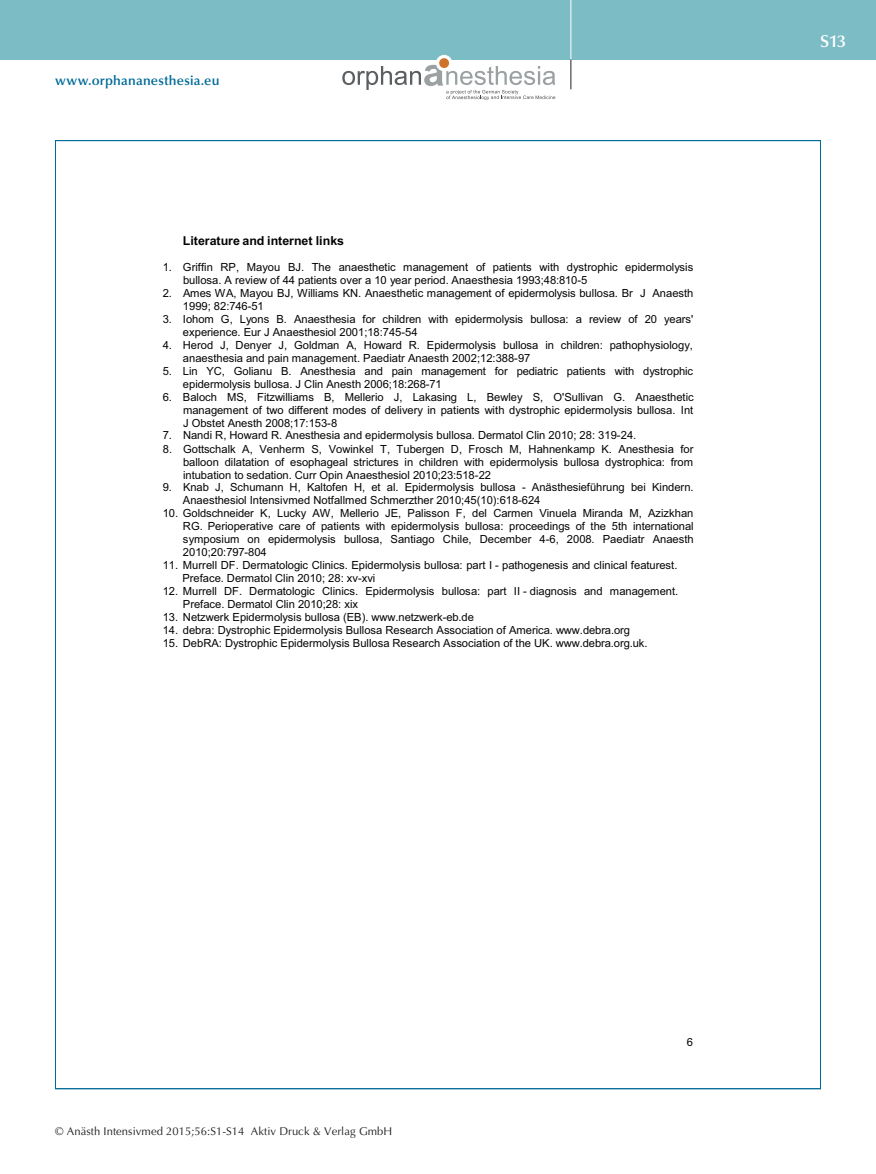
<style>
.page{position:relative;width:876px;height:1174px;background:#fff}
.page>*{position:absolute;margin:0;border:0;box-sizing:border-box;transform-origin:0 0}
.t1{font:600 17.25px "Optima";color:#fff}
.t2{font:600 13.5px "Optima";letter-spacing:.015em;color:#006b98}
.t3{font:700 12.45px "Arial";color:#040503}
.t4{font:11.25px/12.9px "Arial";color:#040503}
.t5{font:11.25px "Optima";letter-spacing:.005em;color:#231f20}
</style>
<div class="page">
<div style="left:0;top:0;width:876px;height:60px;background:#7cbcc5"></div>
<hr style="left:571px;top:0;width:1px;height:60px;background:#fff">
<svg style="left:571px;top:60px;width:1px;height:29px"></svg>
<svg style="left:436px;top:55px;width:16px;height:16px"></svg>
<div style="left:439px;top:58px;width:10px;height:10px;background:#d0732a;border-radius:50%"></div>
<svg style="left:342px;top:65px;width:213px;height:35px"></svg>
<p class="t2" style="left:55px;top:73px;width:166px">www.orphananesthesia.eu</p>
<p class="t3" style="left:183px;top:233px;width:163px">Literature and internet links</p>
<p class="t4" style="left:183px;top:261px;width:512px;text-indent:-20px">1. Griffin RP, Mayou BJ. The anaesthetic management of patients with dystrophic epidermolysis bullosa. A review of 44 patients over a 10 year period. Anaesthesia 1993;48:810-5</p>
<p class="t4" style="left:183px;top:287px;width:512px;text-indent:-20px">2. Ames WA, Mayou BJ, Williams KN. Anaesthetic management of epidermolysis bullosa. Br J Anaesth<br>1999; 82:746-51</p>
<p class="t4" style="left:183px;top:313px;width:512px;text-indent:-20px">3. Iohom G, Lyons B. Anaesthesia for children with epidermolysis bullosa: a review of 20 years' experience. Eur J Anaesthesiol 2001;18:745-54</p>
<p class="t4" style="left:183px;top:339px;width:512px;text-indent:-20px">4. Herod J, Denyer J, Goldman A, Howard R. Epidermolysis bullosa in children: pathophysiology, anaesthesia and pain management. Paediatr Anaesth 2002;12:388-97</p>
<p class="t4" style="left:183px;top:365px;width:512px;text-indent:-20px">5. Lin YC, Golianu B. Anesthesia and pain management for pediatric patients with dystrophic epidermolysis bullosa. J Clin Anesth 2006;18:268-71</p>
<p class="t4" style="left:183px;top:390px;width:512px;text-align:justify;text-indent:-20px">6. Baloch MS, Fitzwilliams B, Mellerio J, Lakasing L, Bewley S, O'Sullivan G. Anaesthetic management of two different modes of delivery in patients with dystrophic epidermolysis bullosa. Int J Obstet Anesth 2008;17:153-8</p>
<p class="t4" style="left:163px;top:429px;width:475px">7. Nandi R, Howard R. Anesthesia and epidermolysis bullosa. Dermatol Clin 2010; 28: 319-24.</p>
<p class="t4" style="left:183px;top:442px;width:512px;text-align:justify;text-indent:-20px">8. Gottschalk A, Venherm S, Vowinkel T, Tubergen D, Frosch M, Hahnenkamp K. Anesthesia for balloon dilatation of esophageal strictures in children with epidermolysis bullosa dystrophica: from intubation to sedation. Curr Opin Anaesthesiol 2010;23:518-22</p>
<p class="t4" style="left:183px;top:481px;width:512px;text-indent:-20px">9. Knab J, Schumann H, Kaltofen H, et al. Epidermolysis bullosa - Anästhesieführung bei Kindern.<br>Anaesthesiol Intensivmed Notfallmed Schmerzther 2010;45(10):618-624</p>
<p class="t4" style="left:183px;top:507px;width:512px;text-align:justify;text-indent:-20px">10. Goldschneider K, Lucky AW, Mellerio JE, Palisson F, del Carmen Vinuela Miranda M, Azizkhan RG. Perioperative care of patients with epidermolysis bullosa: proceedings of the 5th international symposium on epidermolysis bullosa, Santiago Chile, December 4-6, 2008. Paediatr Anaesth 2010;20:797-804</p>
<p class="t4" style="left:182px;top:558px;width:496px;text-indent:-20px">11. Murrell DF. Dermatologic Clinics. Epidermolysis bullosa: part I - pathogenesis and clinical featurest.<br>Preface. Dermatol Clin 2010; 28: xv-xvi</p>
<p class="t4" style="left:183px;top:584px;width:497px;text-indent:-20px">12. Murrell DF. Dermatologic Clinics. Epidermolysis bullosa: part II - diagnosis and management.<br>Preface. Dermatol Clin 2010;28: xix</p>
<p class="t4" style="left:163px;top:610px;width:313px">13. Netzwerk Epidermolysis bullosa (EB). www.netzwerk-eb.de</p>
<p class="t4" style="left:163px;top:623px;width:469px">14. debra: Dystrophic Epidermolysis Bullosa Research Association of America. www.debra.org</p>
<p class="t4" style="left:163px;top:636px;width:486px">15. DebRA: Dystrophic Epidermolysis Bullosa Research Association of the UK. www.debra.org.uk.</p>
<h1 class="t1" style="left:820px;top:31px;width:28px">S13</h1>
<p class="t5" style="left:55px;top:1125px;width:338px">© Anästh Intensivmed 2015;56:S1-S14 Aktiv Druck &amp; Verlag GmbH</p>
<p class="t4" style="left:687px;top:1035px;width:8px">6</p>
</div>
